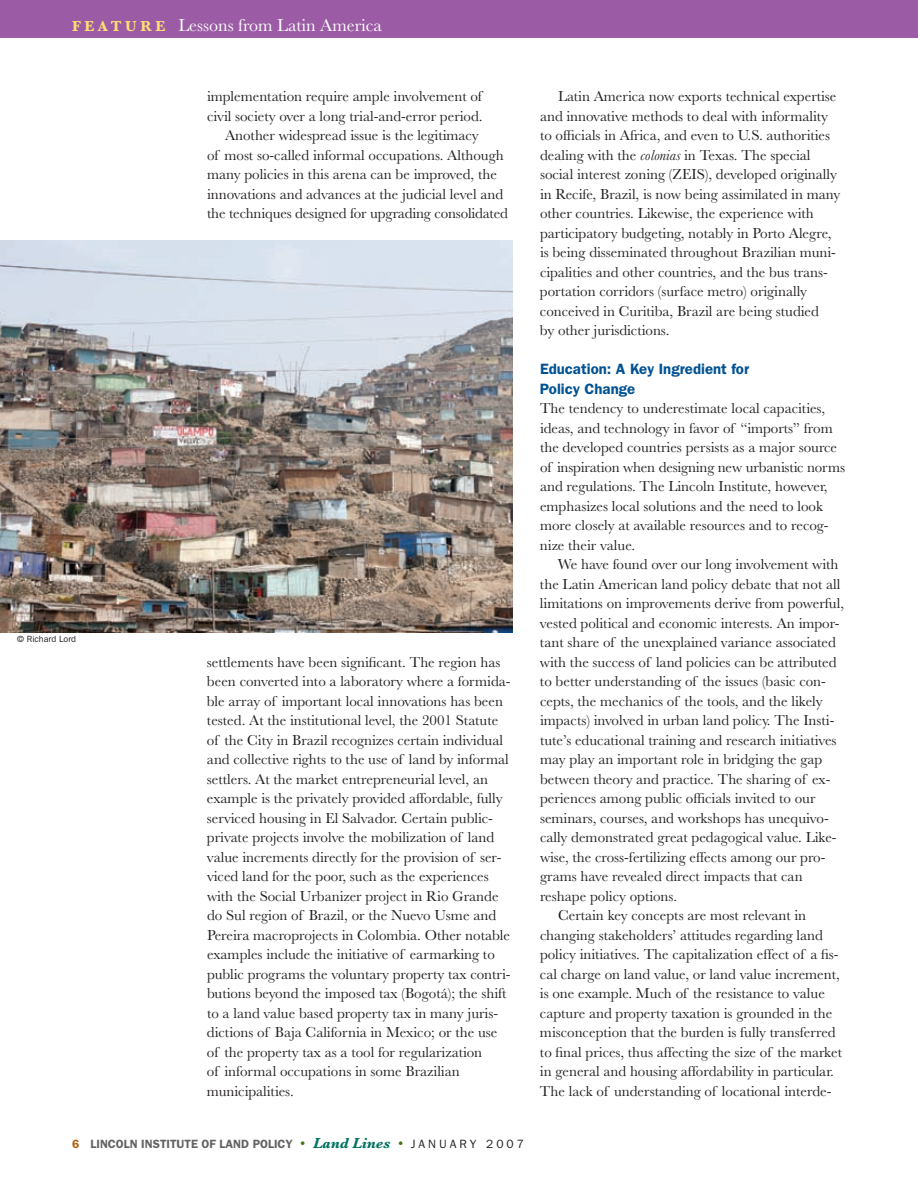
<style>
.page{position:relative;width:918px;height:1188px;background:#fff}
.page>*{position:absolute;margin:0;border:0;box-sizing:border-box;transform-origin:0 0}
.t1{font:18px "Baskerville";color:#fff}
.t2{font:15px/19.5px "Baskerville";color:#231f20}
.t3{font:600 15px/19.5px "ITC Franklin Gothic Std";color:#005294}
.t4{font:600 12px "ITC Franklin Gothic Std";color:#636366}
.t5{font:9px "ITC Franklin Gothic Std";color:#231f20}
.s1{font-weight:700;font-size:15px;color:#ffde74}
.s2{font-family:"Baskerville";font-weight:400;font-size:15px;color:#4b711c}
.s3{font-family:"Baskerville";font-weight:700;font-style:italic;font-size:15px;color:#007161}
.s4{font-weight:400;color:#231f20}
.s5{font-style:italic}
</style>
<div class="page">
<div style="left:0;top:0;width:918px;height:38px;background:#9b5ba5"></div>
<img style="left:0;top:241px;width:513px;height:392px">
<p class="t1" style="left:72px;top:15px;width:311px"><span class="s1">F E A T U R E</span> Lessons from Latin America</p>
<p class="t2" style="left:207px;top:87px;width:277px">implementation require ample involvement of</p>
<p class="t2" style="left:207px;top:106px;width:277px">civil society over a long trial-and-error period.</p>
<p class="t2" style="left:225px;top:126px;width:255px">Another widespread issue is the legitimacy</p>
<p class="t2" style="left:207px;top:145px;width:298px">of most so-called informal occupations. Although</p>
<p class="t2" style="left:207px;top:165px;width:292px">many policies in this arena can be improved, the</p>
<p class="t2" style="left:207px;top:184px;width:298px">innovations and advances at the judicial level and</p>
<p class="t2" style="left:207px;top:204px;width:302px">the techniques designed for upgrading consolidated</p>
<p class="t5" style="left:17px;top:634px;width:60px">© Richard Lord</p>
<p class="t2" style="left:207px;top:652px;width:305px">settlements have been significant. The region has been converted into a laboratory where a formida&shy;ble array of important local innovations has been tested. At the institutional level, the 2001 Statute of the City in Brazil recognizes certain individual and collective rights to the use of land by informal settlers. At the market entrepreneurial level, an example is the privately provided affordable, fully serviced housing in El S alvador. Certain public&shy;private projects involve the mobilization of land value increments directly for the provision of ser&shy;viced land for the poor, such as the experiences with the S ocial Urbanizer project in Rio Grande do Sul region of Brazil, or the Nuevo Usme and Pereira macroprojects in Colombia. Other notable examples include the initiative of earmarking to public programs the voluntary property tax contri&shy;butions beyond the imposed tax (Bogotá); the shift to a land value based property tax in many juris&shy;dictions of Baja California in Mexico; or the use of the property tax as a tool for regularization<br>of informal occupations in some Brazilian municipalities.</p>
<p class="t4" style="left:90px;top:1136px;width:435px">Lincoln Institute of Land Policy <span class="s2">•</span> <span class="s3">Land Lines</span> <span class="s2">•</span> <span class="s4">j a n u a r y 2 0 0 7</span></p>
<p class="t2" style="left:540px;top:87px;width:298px;text-indent:18px">Latin America now exports technical expertise and innovative methods to deal with informality to officials in Africa, and even to U.S. authorities dealing with the <span class="s5">colonias</span> in Texas. The special social interest zoning (ZEIS</p>
<p class="t2" style="left:540px;top:165px;width:302px;text-indent:165px">), developed originally in Recife, Brazil, is now being assimilated in many other countries. Likewise, the experience with participatory budgeting, notably in Porto Alegre, is being disseminated throughout Brazilian muni&shy;cipalities and other countries, and the bus trans&shy;portation corridors (surface metro) originally conceived in Curitiba, Brazil are being studied<br>by other jurisdictions.</p>
<p class="t3" style="left:540px;top:359px;width:211px">Education: A Key Ingredient for<br>Policy Change</p>
<p class="t2" style="left:540px;top:399px;width:307px">The tendency to underestimate local capacities, ideas, and technology in favor of “imports” from the developed countries persists as a major source of inspiration when designing new urbanistic norms and regulations. The Lincoln Institute, however, emphasizes local solutions and the need to look more closely at available resources and to recog&shy;nize their value.</p>
<p class="t2" style="left:558px;top:555px;width:282px">We have found over our long involvement with</p>
<p class="t2" style="left:540px;top:574px;width:302px">the Latin American land policy debate that not all</p>
<p class="t2" style="left:540px;top:594px;width:306px">limitations on improvements derive from powerful,</p>
<p class="t2" style="left:540px;top:613px;width:301px">vested political and economic interests. An impor-</p>
<p class="t2" style="left:540px;top:633px;width:298px">tant share of the unexplained variance associated</p>
<p class="t2" style="left:540px;top:652px;width:298px">with the success of land policies can be attributed</p>
<p class="t2" style="left:540px;top:672px;width:287px">to better understanding of the issues (basic con-</p>
<p class="t2" style="left:540px;top:691px;width:284px">cepts, the mechanics of the tools, and the likely</p>
<p class="t2" style="left:540px;top:711px;width:296px">impacts) involved in urban land policy. The Insti-</p>
<p class="t2" style="left:540px;top:730px;width:298px">tute’s educational training and research initiatives</p>
<p class="t2" style="left:540px;top:750px;width:284px">may play an important role in bridging the gap</p>
<p class="t2" style="left:540px;top:769px;width:292px">between theory and practice. The sharing of ex-</p>
<p class="t2" style="left:540px;top:789px;width:277px">periences among public officials invited to our</p>
<p class="t2" style="left:540px;top:808px;width:290px">seminars, courses, and workshops has unequivo-</p>
<p class="t2" style="left:540px;top:828px;width:298px">cally demonstrated great pedagogical value. Like-</p>
<p class="t2" style="left:540px;top:847px;width:287px">wise, the cross-fertilizing effects among our pro-</p>
<p class="t2" style="left:540px;top:867px;width:264px">grams have revealed direct impacts that can</p>
<p class="t2" style="left:540px;top:886px;width:139px">reshape policy options.</p>
<p class="t2" style="left:558px;top:906px;width:250px">Certain key concepts are most relevant in</p>
<p class="t2" style="left:540px;top:925px;width:285px">changing stakeholders’ attitudes regarding land</p>
<p class="t2" style="left:540px;top:945px;width:300px">policy initiatives. The capitalization effect of a fis-</p>
<p class="t2" style="left:540px;top:964px;width:301px">cal charge on land value, or land value increment,</p>
<p class="t2" style="left:540px;top:984px;width:286px">is one example. Much of the resistance to value</p>
<p class="t2" style="left:540px;top:1003px;width:294px">capture and property taxation is grounded in the</p>
<p class="t2" style="left:540px;top:1023px;width:297px">misconception that the burden is fully transferred</p>
<p class="t2" style="left:540px;top:1042px;width:304px">to final prices, thus affecting the size of the market</p>
<p class="t2" style="left:540px;top:1062px;width:296px">in general and housing affordability in particular.</p>
<p class="t2" style="left:540px;top:1081px;width:293px">The lack of understanding of locational interde-</p>
</div>
